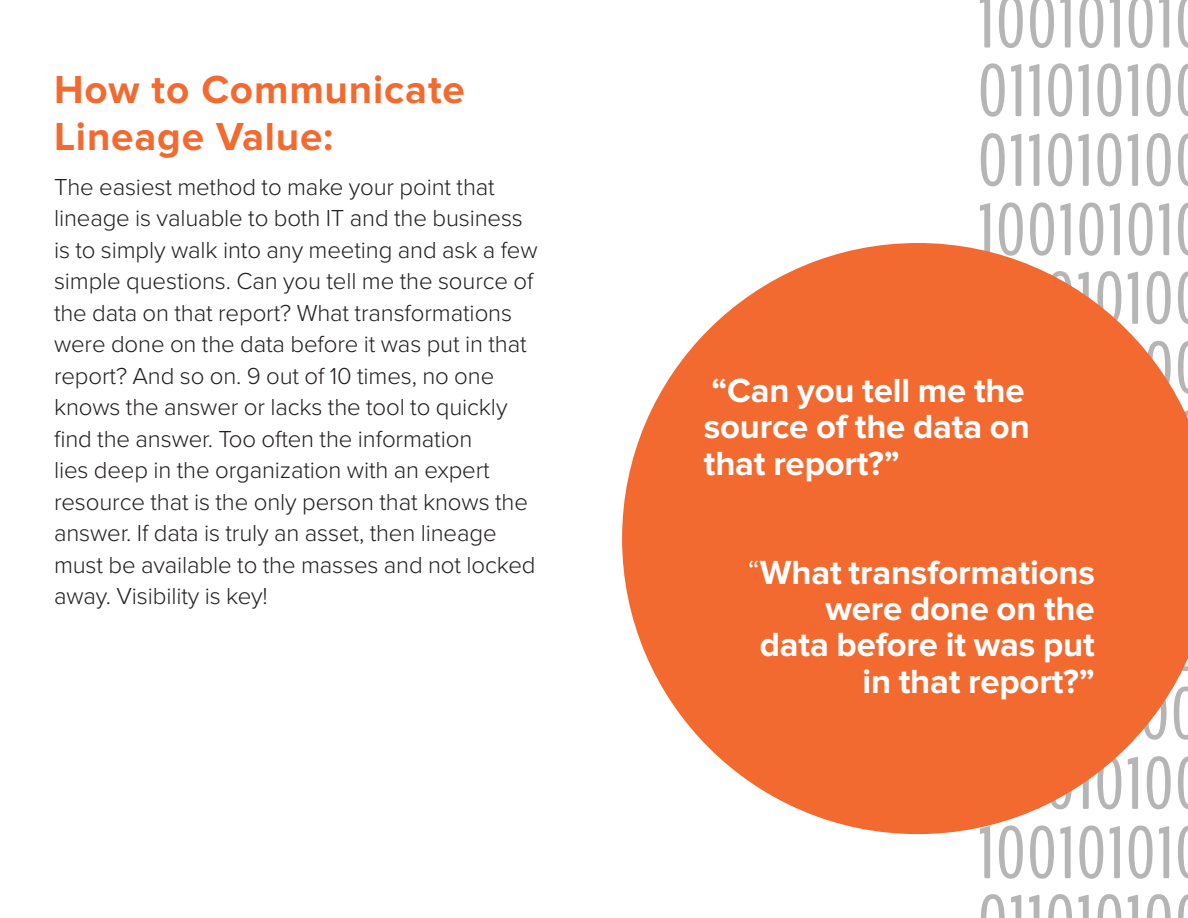
<style>
.page{position:relative;width:1188px;height:918px;background:#fff}
.page>*{position:absolute;margin:0;border:0;box-sizing:border-box;transform-origin:0 0}
.t1{font:700 40.5px/46.5px "Proxima Nova";letter-spacing:.02em;color:#f26a30}
.t2{font:700 34.65px/36.3px "Proxima Nova";letter-spacing:-.005em;color:#fff}
.t3{font:300 24px/31.5px "Proxima Nova";letter-spacing:-.005em;color:#231f20}
.s1{font-weight:300}
</style>
<div class="page">
<svg style="left:984px;top:834px;width:6px;height:44px"></svg>
<svg style="left:999px;top:834px;width:24px;height:45px"></svg>
<svg style="left:1030px;top:834px;width:24px;height:45px"></svg>
<svg style="left:1064px;top:834px;width:7px;height:44px"></svg>
<svg style="left:1079px;top:834px;width:24px;height:45px"></svg>
<svg style="left:1114px;top:834px;width:6px;height:44px"></svg>
<svg style="left:1129px;top:834px;width:24px;height:45px"></svg>
<svg style="left:1163px;top:834px;width:6px;height:44px"></svg>
<svg style="left:1178px;top:834px;width:10px;height:45px"></svg>
<svg style="left:981px;top:894px;width:24px;height:24px"></svg>
<svg style="left:1011px;top:895px;width:10px;height:23px"></svg>
<svg style="left:1029px;top:895px;width:10px;height:23px"></svg>
<svg style="left:1048px;top:894px;width:24px;height:24px"></svg>
<svg style="left:1078px;top:895px;width:11px;height:23px"></svg>
<svg style="left:1097px;top:894px;width:24px;height:24px"></svg>
<svg style="left:1128px;top:895px;width:10px;height:23px"></svg>
<svg style="left:1147px;top:894px;width:24px;height:24px"></svg>
<svg style="left:1178px;top:894px;width:10px;height:24px"></svg>
<svg style="left:981px;top:133px;width:24px;height:53px"></svg>
<svg style="left:1011px;top:134px;width:10px;height:52px"></svg>
<svg style="left:1029px;top:134px;width:10px;height:52px"></svg>
<svg style="left:1048px;top:133px;width:24px;height:53px"></svg>
<svg style="left:1078px;top:134px;width:11px;height:52px"></svg>
<svg style="left:1097px;top:133px;width:24px;height:53px"></svg>
<svg style="left:1128px;top:134px;width:10px;height:52px"></svg>
<svg style="left:1147px;top:133px;width:24px;height:53px"></svg>
<svg style="left:1178px;top:133px;width:10px;height:53px"></svg>
<svg style="left:980px;top:203px;width:10px;height:40px"></svg>
<svg style="left:999px;top:202px;width:24px;height:41px"></svg>
<svg style="left:1030px;top:202px;width:24px;height:41px"></svg>
<svg style="left:1060px;top:203px;width:11px;height:40px"></svg>
<svg style="left:1079px;top:202px;width:24px;height:41px"></svg>
<svg style="left:1110px;top:203px;width:10px;height:40px"></svg>
<svg style="left:1129px;top:202px;width:24px;height:41px"></svg>
<svg style="left:1159px;top:203px;width:10px;height:40px"></svg>
<svg style="left:1178px;top:202px;width:10px;height:41px"></svg>
<svg style="left:980px;top:0;width:10px;height:48px"></svg>
<svg style="left:999px;top:0;width:24px;height:48px"></svg>
<svg style="left:1030px;top:0;width:24px;height:48px"></svg>
<svg style="left:1060px;top:0;width:11px;height:48px"></svg>
<svg style="left:1079px;top:0;width:24px;height:48px"></svg>
<svg style="left:1110px;top:0;width:10px;height:48px"></svg>
<svg style="left:1129px;top:0;width:24px;height:48px"></svg>
<svg style="left:1159px;top:0;width:10px;height:48px"></svg>
<svg style="left:1178px;top:0;width:10px;height:48px"></svg>
<svg style="left:981px;top:63px;width:24px;height:54px"></svg>
<svg style="left:1011px;top:64px;width:10px;height:52px"></svg>
<svg style="left:1029px;top:64px;width:10px;height:52px"></svg>
<svg style="left:1048px;top:63px;width:24px;height:54px"></svg>
<svg style="left:1078px;top:64px;width:11px;height:52px"></svg>
<svg style="left:1097px;top:63px;width:24px;height:54px"></svg>
<svg style="left:1128px;top:64px;width:10px;height:52px"></svg>
<svg style="left:1147px;top:63px;width:24px;height:54px"></svg>
<svg style="left:1178px;top:63px;width:10px;height:54px"></svg>
<svg style="left:622px;top:243px;width:566px;height:591px;fill:#f26a30"></svg>
<p class="t1" style="left:54px;top:67px;width:412px">How to Communicate<br>Lineage Value:</p>
<p class="t3" style="left:54px;top:169px;width:485px">The easiest method to make your point that lineage is valuable to both IT and the business is to simply walk into any meeting and ask a few simple questions. Can you tell me the source of the data on that report? What transformations were done on the data before it was put in that report? And so on. 9 out of 10 times, no one knows the answer or lacks the tool to quickly find the answer. Too often the information<br>lies deep in the organization with an expert resource that is the only person that knows the answer. If data is truly an asset, then lineage must be available to the masses and not locked away. Visibility is key!</p>
<p class="t2" style="left:704px;top:373px;width:327px">“Can you tell me the source of the data on that report?”</p>
<p class="t2" style="left:748px;top:555px;width:349px;text-align:right"><span class="s1">“</span>What transformations were done on the<br>data before it was put in that report?”</p>
</div>
